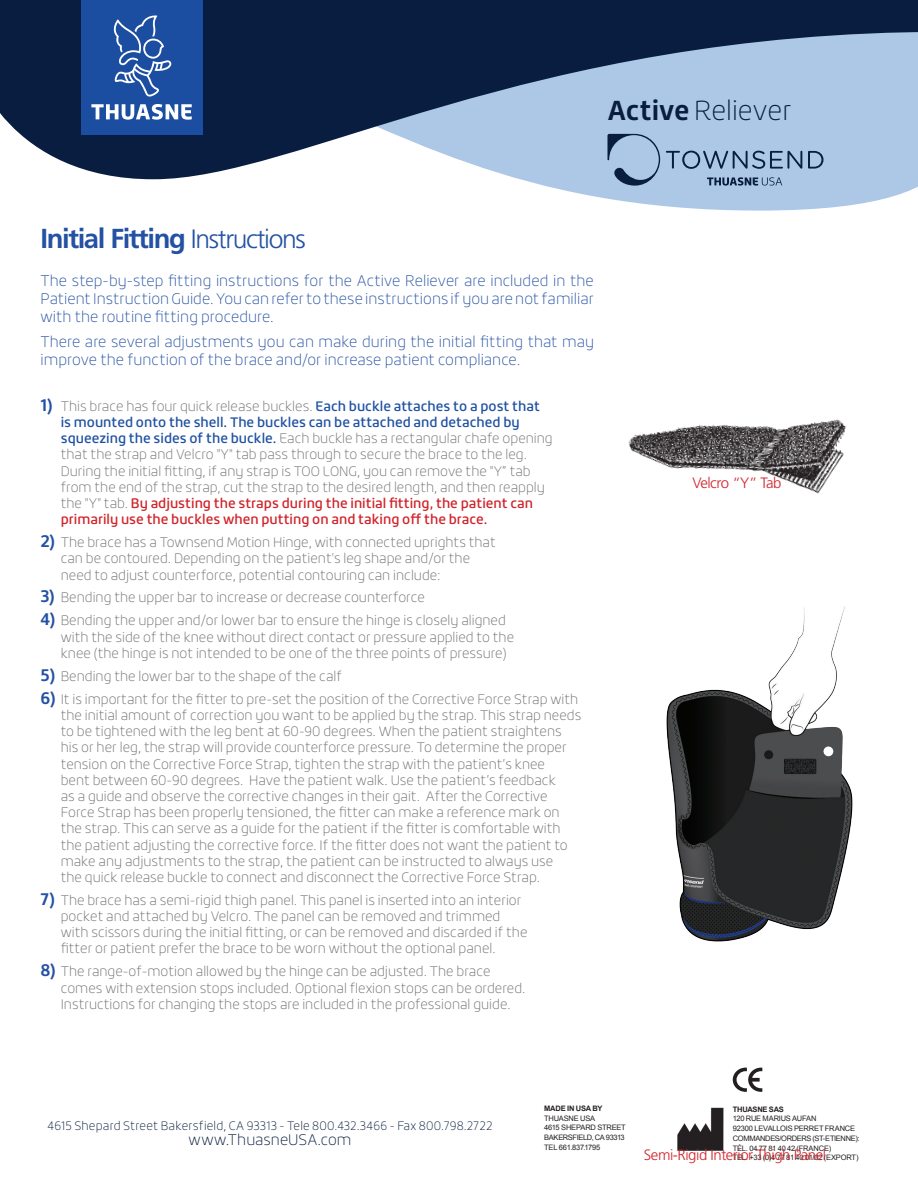
<style>
.page{position:relative;width:918px;height:1188px;background:#fff}
.page>*{position:absolute;margin:0;border:0;box-sizing:border-box;transform-origin:0 0}
.t1{font:700 27.45px "Frutiger LT Std";letter-spacing:-.05em;color:#2451a3}
.t2{font:100 27px "Roihu";color:#081d3f}
.Paragraph{font:100 15px/18px "Roihu";letter-spacing:.005em;color:#2451a3;text-align:justify}
.Body{font:300 15px "Frutiger LT Std";letter-spacing:-.03em;color:#d1232a}
.t3{font:100 15px "Roihu";color:#081d3f}
.t4{font:100 13.5px/16.2px "Roihu";color:#6c6d70}
.t5{font:100 12px "Roihu";letter-spacing:.01em;color:#081d3f}
.t6{font:7.5px/9.8px "Arial";letter-spacing:-.03em;color:#231f20}
.t7{font:700 7.5px "Arial";letter-spacing:-.03em;color:#231f20}
.s1{font-weight:700}
.s2{font-weight:300;font-size:26.55px}
.s3{font-weight:700;font-size:16.5px;color:#2451a3}
.s4{font-weight:500;color:#1f51a3}
.s5{font-weight:500;color:#d1232a}
</style>
<div class="page">
<svg style="left:143px;top:179px;width:775px;height:32px"></svg>
<svg style="left:0;top:0;width:918px;height:179px;background:#586d8c"></svg>
<svg style="left:733px;top:1068px;width:29px;height:24px"></svg>
<img style="left:677px;top:1107px;width:47px;height:44px">
<div style="left:81px;top:0;width:121px;height:135px;background:#1b4ea1"></div>
<svg style="left:91px;top:104px;width:101px;height:16px"></svg>
<svg style="left:113px;top:15px;width:59px;height:82px"></svg>
<svg style="left:707px;top:177px;width:75px;height:9px"></svg>
<svg style="left:607px;top:134px;width:53px;height:52px;background:#8aa4c4"></svg>
<svg style="left:666px;top:151px;width:136px;height:18px;background:#819aba"></svg>
<svg style="left:808px;top:151px;width:16px;height:18px"></svg>
<img style="left:628px;top:419px;width:218px;height:75px">
<img style="left:666px;top:606px;width:187px;height:336px">
<h2 class="t2" style="left:608px;top:95px;width:186px"><span class="s1">Active</span> Reliever</h2>
<p class="t1" style="left:40px;top:222px;width:267px">Initial Fitting <span class="s2">Instructions</span></p>
<p class="Paragraph" style="left:40px;top:272px;width:555px">The step-by-step fitting instructions for the Active Reliever are included in the Patient Instruction Guide. You can refer to these instructions if you are not familiar with the routine fitting procedure.</p>
<p class="Paragraph" style="left:40px;top:333px;width:555px">There are several adjustments you can make during the initial fitting that may improve the function of the brace and/or increase patient compliance.</p>
<p class="t4" style="left:61px;top:398px;width:494px;text-indent:-20px"><span class="s3">1)</span> This brace has four quick release buckles. <span class="s4">Each buckle attaches to a post that is mounted onto the shell. The buckles can be attached and detached by squeezing the sides of the buckle.</span> Each buckle has a rectangular chafe opening that the strap and Velcro "Y" tab pass through to secure the brace to the leg.<br>During the initial fitting, if any strap is TOO LONG, you can remove the "Y” tab from the end of the strap, cut the strap to the desired length, and then reapply the "Y" tab. <span class="s5">By adjusting the straps during the initial fitting, the patient can primarily use the buckles when putting on and taking off the brace.</span></p>
<p class="t4" style="left:61px;top:534px;width:437px;text-indent:-20px"><span class="s3">2)</span> The brace has a Townsend Motion Hinge, with connected uprights that can be contoured. Depending on the patient's leg shape and/or the need to adjust counterforce, potential contouring can include:</p>
<p class="t4" style="left:40px;top:590px;width:386px"><span class="s3">3)</span> Bending the upper bar to increase or decrease counterforce</p>
<p class="t4" style="left:61px;top:613px;width:455px;text-indent:-20px"><span class="s3">4)</span> Bending the upper and/or lower bar to ensure the hinge is closely aligned with the side of the knee without direct contact or pressure applied to the knee (the hinge is not intended to be one of the three points of pressure)</p>
<p class="t4" style="left:40px;top:668px;width:303px"><span class="s3">5)</span> Bending the lower bar to the shape of the calf</p>
<p class="t4" style="left:61px;top:691px;width:522px;text-indent:-20px"><span class="s3">6)</span> It is important for the fitter to pre-set the position of the Corrective Force Strap with the initial amount of correction you want to be applied by the strap. This strap needs to be tightened with the leg bent at 60-90 degrees. When the patient straightens his or her leg, the strap will provide counterforce pressure. To determine the proper tension on the Corrective Force Strap, tighten the strap with the patient’s knee<br>bent between 60-90 degrees. Have the patient walk. Use the patient’s feedback<br>as a guide and observe the corrective changes in their gait. After the Corrective Force Strap has been properly tensioned, the fitter can make a reference mark on the strap. This can serve as a guide for the patient if the fitter is comfortable with the patient adjusting the corrective force. If the fitter does not want the patient to make any adjustments to the strap, the patient can be instructed to always use<br>the quick release buckle to connect and disconnect the Corrective Force Strap.</p>
<p class="t4" style="left:61px;top:892px;width:468px;text-indent:-20px"><span class="s3">7)</span> The brace has a semi-rigid thigh panel. This panel is inserted into an interior pocket and attached by Velcro. The panel can be removed and trimmed with scissors during the initial fitting, or can be removed and discarded if the fitter or patient prefer the brace to be worn without the optional panel.</p>
<p class="t4" style="left:61px;top:964px;width:466px;text-indent:-20px"><span class="s3">8)</span> The range-of-motion allowed by the hinge can be adjusted. The brace comes with extension stops included. Optional flexion stops can be ordered.<br>Instructions for changing the stops are included in the professional guide.</p>
<p class="Body" style="left:692px;top:475px;width:90px">Velcro “Y” Tab</p>
<p class="t5" style="left:47px;top:1118px;width:447px">4615 Shepard Street Bakersfield, CA 93313 - Tele 800.432.3466 - Fax 800.798.2722</p>
<p class="t3" style="left:189px;top:1131px;width:164px">www.ThuasneUSA.com</p>
<p class="t7" style="left:544px;top:1103px;width:60px">MADE IN USA BY</p>
<p class="t6" style="left:544px;top:1113px;width:83px">THUASNE USA<br>4615 SHEPARD STREET<br>BAKERSFIELD, CA 93313<br>TEL 661.837.1795</p>
<p class="t7" style="left:733px;top:1104px;width:53px">THUASNE SAS</p>
<p class="t6" style="left:733px;top:1114px;width:128px">120 RUE MARIUS AUFAN<br>92300 LEVALLOIS PERRET FRANCE<br>COMMANDES/ORDERS (ST-ETIENNE):<br>TÉL. 04 77 81 40 42 (FRANCE)<br>TEL. +33 (0)4 77 81 40 01/02 (EXPORT)</p>
<p class="Body" style="left:644px;top:1147px;width:184px">Semi-Rigid Interior Thigh Panel</p>
</div>
